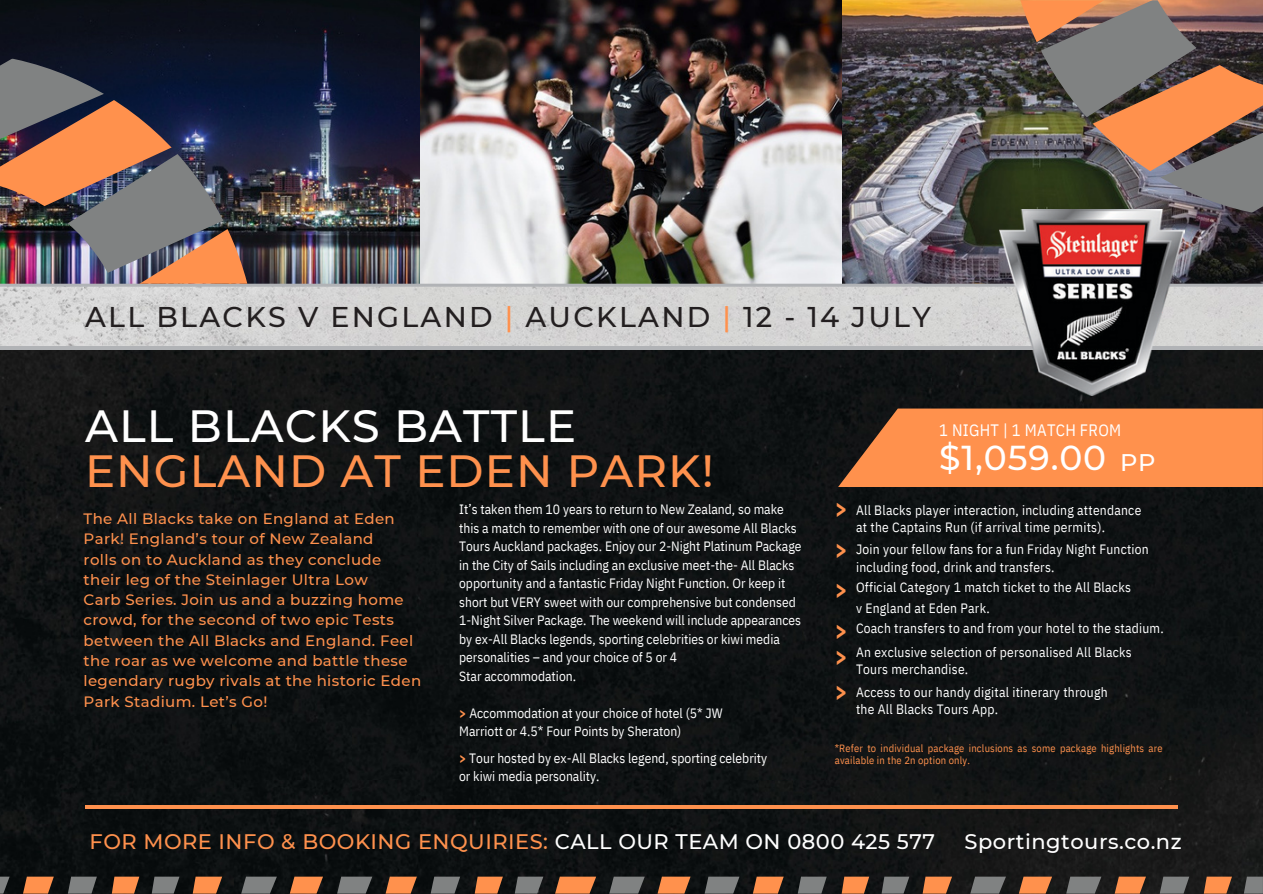
<style>
.page{position:relative;width:1263px;height:894px;background:#fff}
.page>*{position:absolute;margin:0;border:0;box-sizing:border-box;transform-origin:0 0}
.t1{font:500 45px/45px "Montserrat";letter-spacing:.025em;color:#ff914d}
.t2{font:500 34.5px "Montserrat";color:#fff}
.t3{font:500 28.5px "Montserrat";letter-spacing:.08em;color:#231f20}
.t4{font:700 24px/40.5px "IBM Plex Sans Cond";color:#ff914d;text-align:justify}
.t5{font:500 24px "Montserrat";color:#fff}
.t6{font:500 21px "Montserrat";letter-spacing:.025em;color:#ff914d}
.t7{font:500 21px "Montserrat";letter-spacing:.025em;color:#fff}
.t8{font:16.5px "IBM Plex Sans Cond";letter-spacing:.015em;color:#fff}
.t9{font:500 15px/20.2px "Montserrat";letter-spacing:.025em;color:#ff914d}
.t10{font:13.5px/18.5px "IBM Plex Sans Cond";color:#fff}
.t11{font:13.5px "IBM Plex Sans Cond";letter-spacing:.02em;color:#fff}
.t12{font:10.5px/11.2px "IBM Plex Sans Cond";letter-spacing:.015em;color:#ff914d}
.s1{color:#ff914d}
.s2{color:#fff}
.s3{font-weight:700;color:#ff914d}
</style>
<div class="page">
<img style="left:0;top:0;width:1263px;height:893px">
<svg style="left:0;top:876px;width:10px;height:17px"></svg>
<svg style="left:68px;top:876px;width:29px;height:17px"></svg>
<svg style="left:112px;top:876px;width:27px;height:17px"></svg>
<svg style="left:152px;top:876px;width:27px;height:17px"></svg>
<svg style="left:193px;top:876px;width:29px;height:17px"></svg>
<svg style="left:23px;top:876px;width:31px;height:17px"></svg>
<svg style="left:705px;top:876px;width:34px;height:17px"></svg>
<svg style="left:609px;top:876px;width:36px;height:17px"></svg>
<svg style="left:657px;top:876px;width:33px;height:17px"></svg>
<svg style="left:798px;top:876px;width:29px;height:17px"></svg>
<svg style="left:842px;top:876px;width:27px;height:17px"></svg>
<svg style="left:882px;top:876px;width:27px;height:17px"></svg>
<svg style="left:555px;top:876px;width:41px;height:17px"></svg>
<svg style="left:923px;top:876px;width:29px;height:17px"></svg>
<svg style="left:753px;top:876px;width:31px;height:17px"></svg>
<svg style="left:337px;top:876px;width:35px;height:17px"></svg>
<svg style="left:241px;top:876px;width:36px;height:17px"></svg>
<svg style="left:290px;top:876px;width:33px;height:17px"></svg>
<svg style="left:431px;top:876px;width:29px;height:17px"></svg>
<svg style="left:475px;top:876px;width:28px;height:17px"></svg>
<svg style="left:515px;top:876px;width:28px;height:17px"></svg>
<svg style="left:386px;top:876px;width:31px;height:17px"></svg>
<hr style="left:85px;top:805px;width:1093px;height:3px;background:#ff914d">
<hr style="left:0;top:347px;width:1263px;height:3px;background:#b1b3b6">
<svg style="left:838px;top:408px;width:425px;height:79px"></svg>
<svg style="left:1066px;top:876px;width:35px;height:17px"></svg>
<svg style="left:970px;top:876px;width:36px;height:17px"></svg>
<svg style="left:1019px;top:876px;width:33px;height:17px"></svg>
<svg style="left:1160px;top:876px;width:29px;height:17px"></svg>
<svg style="left:1204px;top:876px;width:28px;height:17px"></svg>
<svg style="left:1244px;top:876px;width:19px;height:17px"></svg>
<svg style="left:1115px;top:876px;width:31px;height:17px"></svg>
<hr style="left:0;top:283px;width:1263px;height:3px;background:#b1b3b6">
<img style="left:1012px;top:0;width:251px;height:223px">
<img style="left:0;top:48px;width:255px;height:244px">
<img style="left:1000px;top:209px;width:184px;height:186px">
<h1 class="t3" style="left:85px;top:299px;width:847px">ALL BLACKS V ENGLAND <span class="s1">|</span> AUCKLAND <span class="s1">|</span> 12 - 14 JULY</h1>
<p class="t1" style="left:85px;top:403px;width:630px"><span class="s2">ALL BLACKS BATTLE<br></span>ENGLAND AT EDEN PARK!</p>
<p class="t8" style="left:939px;top:419px;width:184px">1 NIGHT | 1 MATCH FROM</p>
<p class="t2" style="left:939px;top:436px;width:169px">$1,059.00</p>
<p class="t5" style="left:1120px;top:447px;width:37px">PP</p>
<h6 class="t9" style="left:84px;top:508px;width:313px">The All Blacks take on England at Eden<br>Park! England’s tour of New Zealand</h6>
<h3 class="t9" style="left:84px;top:549px;width:299px">rolls on to Auckland as they conclude their leg of the Steinlager Ultra Low</h3>
<p class="t9" style="left:84px;top:589px;width:339px">Carb Series. Join us and a buzzing home crowd, for the second of two epic Tests between the All Blacks and England. Feel the roar as we welcome and battle these legendary rugby rivals at the historic Eden Park Stadium. Let’s Go!</p>
<p class="t10" style="left:459px;top:499px;width:344px">It’s taken them 10 years to return to New Zealand, so make this a match to remember with one of our awesome All Blacks Tours Auckland packages. Enjoy our 2-Night Platinum Package in the City of Sails including an exclusive meet-the- All Blacks opportunity and a fantastic Friday Night Function. Or keep it short but VERY sweet with our comprehensive but condensed 1-Night Silver Package. The weekend will include appearances by ex-All Blacks legends, sporting celebrities or kiwi media personalities – and your choice of 5 or 4</p>
<p class="t10" style="left:459px;top:666px;width:118px">Star accommodation.</p>
<p class="t10" style="left:459px;top:703px;width:265px"><span class="s3">&gt;</span> Accommodation at your choice of hotel (5* JW</p>
<p class="t10" style="left:459px;top:721px;width:224px">Marriott or 4.5* Four Points by Sheraton)</p>
<p class="t10" style="left:459px;top:748px;width:310px"><span class="s3">&gt;</span> Tour hosted by ex-All Blacks legend, sporting celebrity</p>
<p class="t10" style="left:459px;top:766px;width:142px">or kiwi media personality.</p>
<p class="t4" style="left:835px;top:488px;width:14px">&gt; &gt; &gt; &gt;</p>
<p class="t4" style="left:835px;top:635px;width:14px">&gt;</p>
<p class="t4" style="left:835px;top:670px;width:14px">&gt;</p>
<p class="t10" style="left:856px;top:500px;width:287px">All Blacks player interaction, including attendance</p>
<p class="t11" style="left:856px;top:517px;width:251px">at the Captains Run (if arrival time permits).</p>
<p class="t10" style="left:856px;top:539px;width:294px">Join your fellow fans for a fun Friday Night Function</p>
<p class="t10" style="left:856px;top:557px;width:200px">including food, drink and transfers.</p>
<p class="t11" style="left:856px;top:578px;width:276px">Official Category 1 match ticket to the All Blacks</p>
<p class="t10" style="left:856px;top:598px;width:135px">v England at Eden Park.</p>
<p class="t10" style="left:856px;top:618px;width:309px">Coach transfers to and from your hotel to the stadium.</p>
<p class="t10" style="left:856px;top:642px;width:277px">An exclusive selection of personalised All Blacks</p>
<p class="t10" style="left:856px;top:659px;width:114px">Tours merchandise.</p>
<p class="t11" style="left:856px;top:683px;width:253px">Access to our handy digital itinerary through</p>
<p class="t10" style="left:856px;top:699px;width:144px">the All Blacks Tours App.</p>
<p class="t12" style="left:835px;top:742px;width:329px">*Refer to individual package inclusions as some package highlights are available in the 2n option only.</p>
<p class="t6" style="left:90px;top:828px;width:847px">FOR MORE INFO &amp; BOOKING ENQUIRIES: <span class="s2">CALL OUR TEAM ON 0800 425 577</span></p>
<p class="t7" style="left:965px;top:828px;width:219px">Sportingtours.co.nz</p>
</div>
